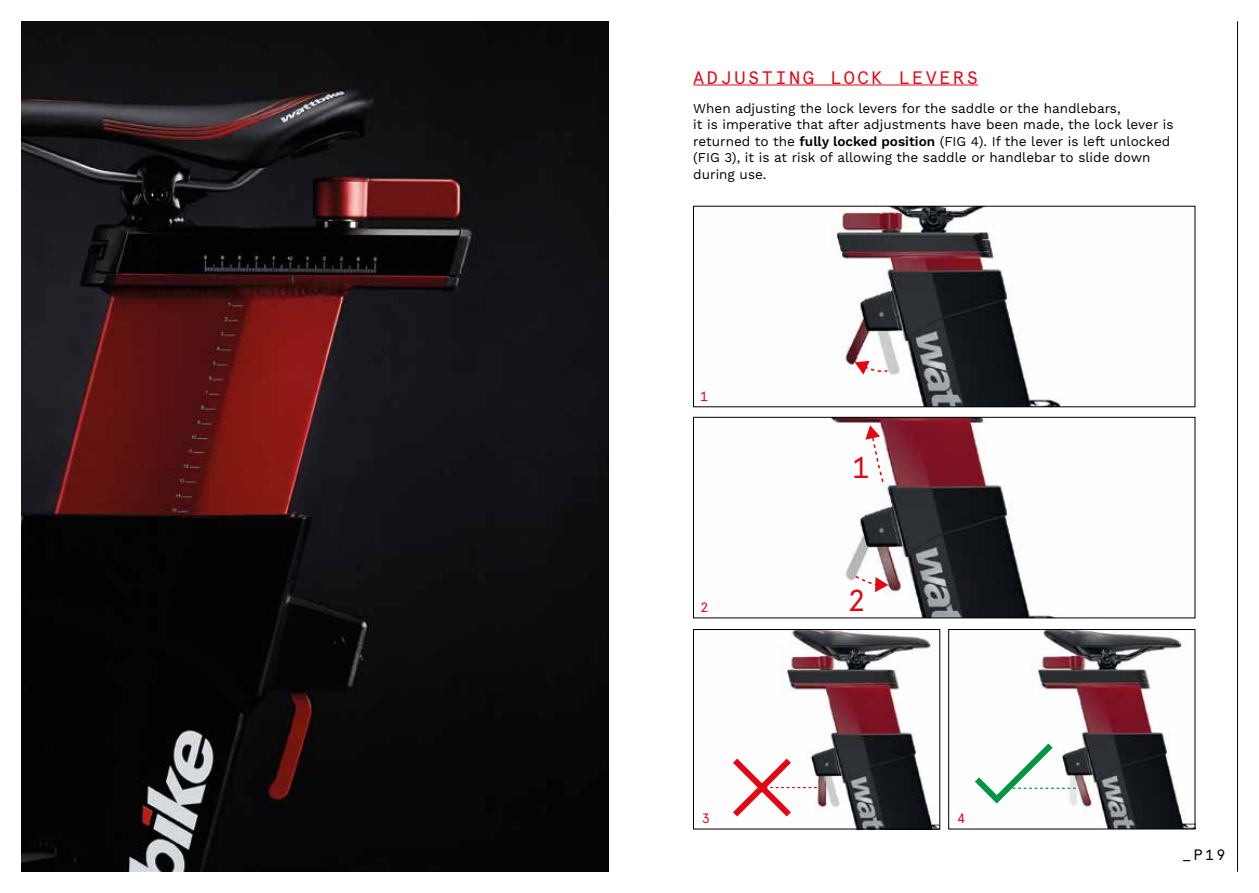
<style>
.page{position:relative;width:1259px;height:893px;background:#fff}
.page>*{position:absolute;margin:0;border:0;box-sizing:border-box;transform-origin:0 0}
.t1{font:30.45px "Apercu Pro Mono";color:#e30613}
.t2{font:18px "Apercu Pro Mono";letter-spacing:.14em;color:#e30613}
.t3{font:15px "Apercu Pro Mono";color:#000}
.t4{font:13.5px/16.5px "Work Sans";color:#000}
.t5{font:13.5px "Apercu Pro Mono";color:#e30613}
.s1{font-weight:600}
</style>
<div class="page">
<img style="left:21px;top:21px;width:587px;height:851px">
<hr style="left:1237px;top:21px;width:1px;height:851px;background:#000">
<img style="left:832px;top:208px;width:232px;height:197px">
<svg style="left:854px;top:361px;width:35px;height:14px"></svg>
<div style="left:693px;top:206px;width:502px;height:201px;border:1px solid #000"></div>
<img style="left:831px;top:419px;width:226px;height:197px">
<svg style="left:853px;top:574px;width:35px;height:18px"></svg>
<svg style="left:865px;top:425px;width:19px;height:59px"></svg>
<div style="left:693px;top:417px;width:502px;height:201px;border:1px solid #000"></div>
<hr style="left:693px;top:85px;width:285px;height:1px;background:#e30613">
<img style="left:780px;top:631px;width:158px;height:196px">
<svg style="left:733px;top:752px;width:85px;height:71px"></svg>
<div style="left:693px;top:629px;width:247px;height:200px;border:1px solid #000"></div>
<img style="left:1034px;top:631px;width:159px;height:196px">
<svg style="left:975px;top:737px;width:102px;height:71px"></svg>
<div style="left:948px;top:629px;width:247px;height:200px;border:1px solid #000"></div>
<h2 class="t2" style="left:693px;top:64px;width:286px">ADJUSTING LOCK LEVERS</h2>
<p class="t4" style="left:693px;top:101px;width:482px">When adjusting the lock levers for the saddle or the handlebars,<br>it is imperative that after adjustments have been made, the lock lever is returned to the <span class="s1">fully locked position</span> (FIG 4). If the lever is left unlocked (FIG 3), it is at risk of allowing the saddle or handlebar to slide down during use.</p>
<p class="t5" style="left:700px;top:386px;width:10px">1</p>
<p class="t5" style="left:700px;top:597px;width:10px">2</p>
<h1 class="t1" style="left:851px;top:444px;width:20px">1</h1>
<h1 class="t1" style="left:846px;top:577px;width:20px">2</h1>
<p class="t5" style="left:702px;top:808px;width:10px">3</p>
<p class="t5" style="left:957px;top:808px;width:10px">4</p>
<p class="t3" style="left:1182px;top:843px;width:45px">_P19</p>
</div>
